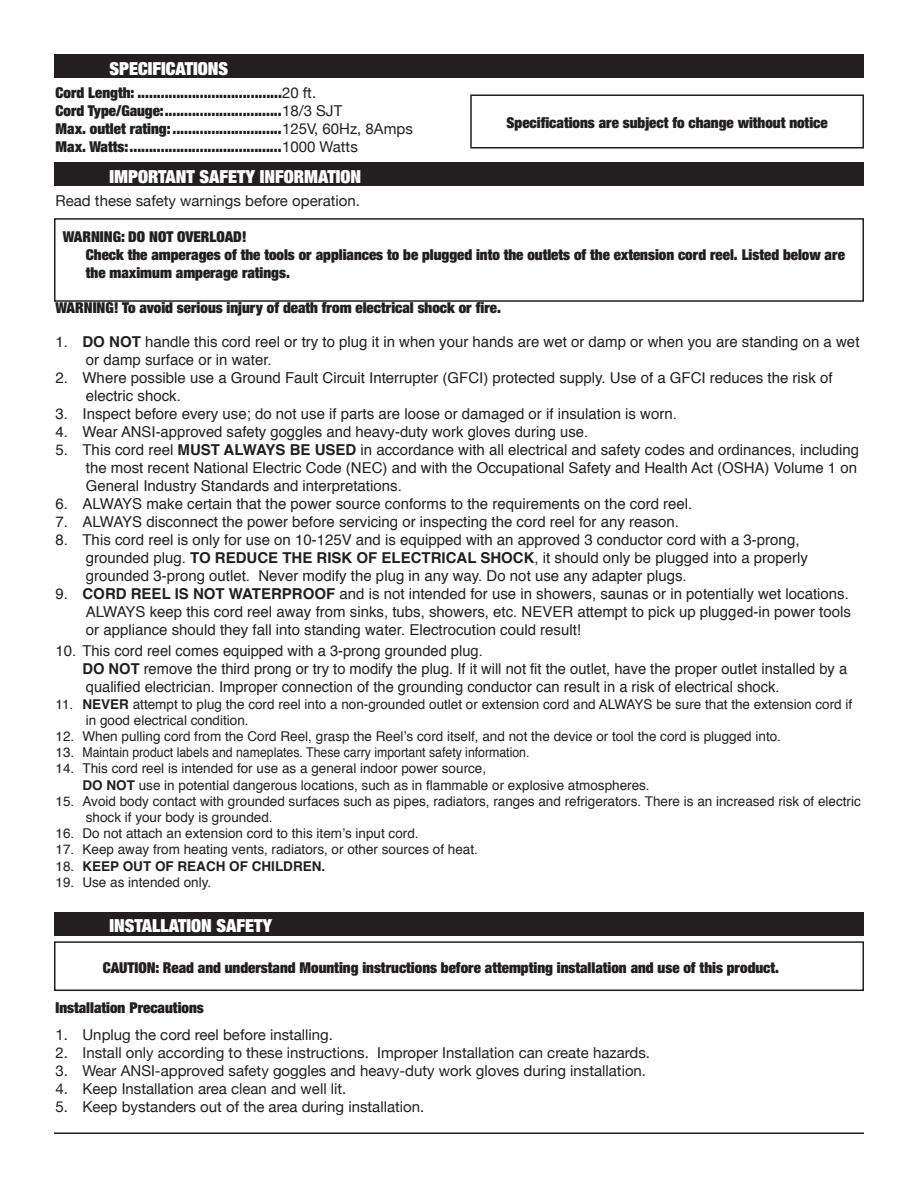
<style>
.page{position:relative;width:918px;height:1188px;background:#fff}
.page>*{position:absolute;margin:0;border:0;box-sizing:border-box;transform-origin:0 0}
.t1{font:900 expanded 18px "Helvetica Neue";color:#fff}
.t2{font:15px/18px "Helvetica";color:#231f20}
.t3{font:900 expanded 15px/18px "Helvetica Neue";color:#231f20}
.t4{font:15px "Helvetica Neue";color:#231f20}
.t5{font:13.5px/16.2px "Helvetica";color:#231f20}
.t6{font:700 13.5px "Helvetica";color:#231f20}
.s1{font-weight:400;font-stretch:normal}
.s2{font-weight:700}
.s3{font-weight:400}
</style>
<div class="page">
<div style="left:54px;top:218px;width:810px;height:84px;border:2px solid #231f20"></div>
<div style="left:54px;top:912px;width:810px;height:23px;background:#231f20"></div>
<hr style="left:54px;top:1132px;width:810px;height:2px;background:#231f20">
<div style="left:54px;top:54px;width:810px;height:23px;background:#231f20"></div>
<div style="left:470px;top:94px;width:394px;height:54px;border:2px solid #231f20"></div>
<div style="left:54px;top:163px;width:810px;height:23px;background:#231f20"></div>
<div style="left:54px;top:941px;width:810px;height:50px;border:2px solid #231f20"></div>
<p class="t1" style="left:110px;top:57px;width:120px">SPECIFICATIONS</p>
<p class="t3" style="left:56px;top:83px;width:262px">Cord Length: .....................................<span class="s1">20 ft.</span></p>
<p class="t3" style="left:56px;top:101px;width:288px">Cord Type/Gauge:..............................<span class="s1">18/3 SJT</span></p>
<p class="t3" style="left:56px;top:119px;width:359px">Max. outlet rating:............................<span class="s1">125V, 60Hz, 8Amps</span></p>
<p class="t3" style="left:56px;top:137px;width:304px">Max. Watts:.......................................<span class="s1">1000 Watts</span></p>
<p class="t1" style="left:110px;top:165px;width:253px">IMPORTANT SAFETY INFORMATION</p>
<p class="t3" style="left:507px;top:113px;width:323px">Specifications are subject fo change without notice</p>
<p class="t4" style="left:56px;top:192px;width:306px">Read these safety warnings before operation.</p>
<p class="t3" style="left:63px;top:228px;width:186px">WARNING: DO NOT OVERLOAD!</p>
<p class="t3" style="left:86px;top:246px;width:761px">Check the amperages of the tools or appliances to be plugged into the outlets of the extension cord reel. Listed below are the maximum amperage ratings.</p>
<p class="t3" style="left:56px;top:298px;width:447px">WARNING! To avoid serious injury of death from electrical shock or fire.</p>
<p class="t2" style="left:86px;top:333px;width:775px;text-indent:-30px">1. <span class="s2">DO NOT</span> handle this cord reel or try to plug it in when your hands are wet or damp or when you are standing on a wet or damp surface or in water.</p>
<p class="t2" style="left:86px;top:369px;width:748px;text-indent:-30px">2. Where possible use a Ground Fault Circuit Interrupter (GFCI) protected supply. Use of a GFCI reduces the risk of electric shock.</p>
<p class="t2" style="left:56px;top:405px;width:623px">3. Inspect before every use; do not use if parts are loose or damaged or if insulation is worn.</p>
<p class="t2" style="left:56px;top:423px;width:534px">4. Wear ANSI-approved safety goggles and heavy-duty work gloves during use.</p>
<p class="t2" style="left:86px;top:441px;width:775px;text-indent:-30px">5. This cord reel <span class="s2">MUST ALWAYS BE USED</span> in accordance with all electrical and safety codes and ordinances, including the most recent National Electric Code (NEC) and with the Occupational Safety and Health Act (OSHA) Volume 1 on<br>General Industry Standards and interpretations.</p>
<p class="t2" style="left:56px;top:495px;width:638px">6. ALWAYS make certain that the power source conforms to the requirements on the cord reel.</p>
<p class="t2" style="left:56px;top:513px;width:625px">7. ALWAYS disconnect the power before servicing or inspecting the cord reel for any reason.</p>
<p class="t2" style="left:86px;top:531px;width:724px;text-indent:-30px">8. This cord reel is only for use on 10-125V and is equipped with an approved 3 conductor cord with a 3-prong, grounded plug. <span class="s2">TO REDUCE THE RISK OF ELECTRICAL SHOCK</span>, it should only be plugged into a properly grounded 3-prong outlet. Never modify the plug in any way. Do not use any adapter plugs.</p>
<p class="t2" style="left:86px;top:585px;width:767px;text-indent:-30px">9. <span class="s2">CORD REEL IS NOT WATERPROOF</span> and is not intended for use in showers, saunas or in potentially wet locations.<br>ALWAYS keep this cord reel away from sinks, tubs, showers, etc. NEVER attempt to pick up plugged-in power tools or appliance should they fall into standing water. Electrocution could result!</p>
<p class="t2" style="left:56px;top:643px;width:429px">10. This cord reel comes equipped with a 3-prong grounded plug.</p>
<p class="t2" style="left:82px;top:661px;width:766px"><span class="s2">DO NOT</span> remove the third prong or try to modify the plug. If it will not fit the outlet, have the proper outlet installed by a qualified electrician. Improper connection of the grounding conductor can result in a risk of electrical shock.</p>
<p class="t5" style="left:86px;top:696px;width:768px;text-indent:-30px">11. <span class="s2">NEVER</span> attempt to plug the cord reel into a non-grounded outlet or extension cord and ALWAYS be sure that the extension cord if in good electrical condition.</p>
<p class="t5" style="left:56px;top:729px;width:727px">12. When pulling cord from the Cord Reel, grasp the Reel’s cord itself, and not the device or tool the cord is plugged into.</p>
<p class="t5" style="left:56px;top:745px;width:476px">13. Maintain product labels and nameplates. These carry important safety information.</p>
<p class="t5" style="left:56px;top:761px;width:432px">14. This cord reel is intended for use as a general indoor power source,</p>
<p class="t5" style="left:82px;top:777px;width:569px"><span class="s2">DO NOT</span> use in potential dangerous locations, such as in flammable or explosive atmospheres.</p>
<p class="t5" style="left:86px;top:793px;width:777px;text-indent:-30px">15. Avoid body contact with grounded surfaces such as pipes, radiators, ranges and refrigerators. There is an increased risk of electric shock if your body is grounded.</p>
<p class="t5" style="left:56px;top:826px;width:365px">16. Do not attach an extension cord to this item’s input cord.</p>
<p class="t5" style="left:56px;top:842px;width:424px">17. Keep away from heating vents, radiators, or other sources of heat.</p>
<p class="t6" style="left:56px;top:855px;width:271px"><span class="s3">18.</span> KEEP OUT OF REACH OF CHILDREN.</p>
<p class="t5" style="left:56px;top:874px;width:157px">19. Use as intended only.</p>
<p class="t1" style="left:110px;top:915px;width:164px">INSTALLATION SAFETY</p>
<p class="t3" style="left:103px;top:959px;width:678px">CAUTION: Read and understand Mounting instructions before attempting installation and use of this product.</p>
<p class="t3" style="left:56px;top:999px;width:150px">Installation Precautions</p>
<p class="t4" style="left:56px;top:1026px;width:279px">1. Unplug the cord reel before installing.</p>
<p class="t4" style="left:56px;top:1044px;width:596px">2. Install only according to these instructions. Improper Installation can create hazards.</p>
<p class="t4" style="left:56px;top:1062px;width:592px">3. Wear ANSI-approved safety goggles and heavy-duty work gloves during installation.</p>
<p class="t4" style="left:56px;top:1080px;width:292px">4. Keep Installation area clean and well lit.</p>
<p class="t4" style="left:56px;top:1098px;width:370px">5. Keep bystanders out of the area during installation.</p>
</div>
